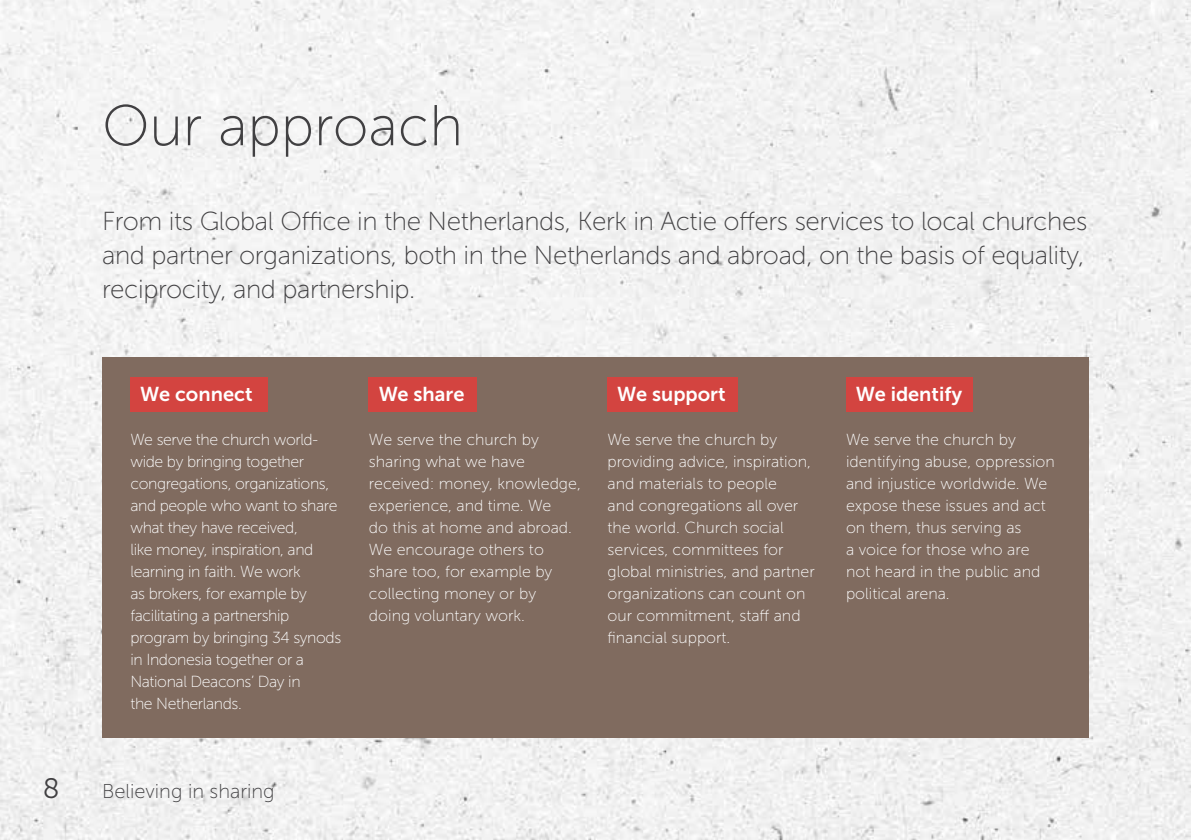
<style>
.page{position:relative;width:1191px;height:840px;background:#fff}
.page>*{position:absolute;margin:0;border:0;box-sizing:border-box;transform-origin:0 0}
.t1{font:57.4px "Museo Sans 100";color:#414042}
.t2{font:28px "Museo Sans 300";color:#414042}
.t3{font:26px/34px "Museo Sans 100";letter-spacing:-.015em;color:#414042;text-align:justify}
.t4{font:20px "Museo Sans 700";color:#fff}
.t5{font:20px "Museo Sans 100";color:#414042}
.t6{font:16px/22px "Museo Sans 100";color:#fff}
.t7{font:16px/22px "Museo Sans 100";letter-spacing:-.025em;color:#fff}
</style>
<div class="page">
<img style="left:0;top:0;width:1191px;height:839px">
<div style="left:102px;top:357px;width:987px;height:380px;background:#806b5f"></div>
<div style="left:130px;top:377px;width:138px;height:34px;background:#d34440"></div>
<div style="left:369px;top:377px;width:108px;height:34px;background:#d34440"></div>
<div style="left:607px;top:377px;width:131px;height:34px;background:#d34440"></div>
<div style="left:846px;top:377px;width:126px;height:34px;background:#d34440"></div>
<h1 class="t1" style="left:102px;top:95px;width:362px">Our approach</h1>
<h3 class="t3" style="left:102px;top:204px;width:986px">From its Global Office in the Netherlands, Kerk in Actie offers services to local churches and partner organizations, both in the Netherlands and abroad, on the basis of equality, reciprocity, and partnership.</h3>
<p class="t4" style="left:140px;top:383px;width:114px">We connect</p>
<p class="t7" style="left:130px;top:428px;width:212px">We serve the church world&shy;wide by bringing together congregations, organizations, and people who want to share what they have received,<br>like money, inspiration, and learning in faith. We work<br>as brokers, for example by facilitating a partnership program by bringing 34 synods in Indonesia together or a<br>National Deacons’ Day in<br>the Netherlands.</p>
<h2 class="t2" style="left:43px;top:773px;width:18px">8</h2>
<p class="t5" style="left:102px;top:780px;width:174px">Believing in sharing</p>
<p class="t4" style="left:379px;top:383px;width:87px">We share</p>
<p class="t6" style="left:369px;top:428px;width:213px">We serve the church by sharing what we have received: money, knowledge, experience, and time. We<br>do this at home and abroad.<br>We encourage others to share too, for example by collecting money or by doing voluntary work.</p>
<p class="t4" style="left:617px;top:383px;width:110px">We support</p>
<p class="t6" style="left:607px;top:428px;width:209px">We serve the church by providing advice, inspiration, and materials to people<br>and congregations all over the world. Church social services, committees for global ministries, and partner organizations can count on our commitment, staff and financial support.</p>
<p class="t4" style="left:855px;top:383px;width:108px">We identify</p>
<p class="t6" style="left:846px;top:428px;width:210px">We serve the church by identifying abuse, oppression and injustice worldwide. We expose these issues and act on them, thus serving as<br>a voice for those who are not heard in the public and political arena.</p>
</div>
